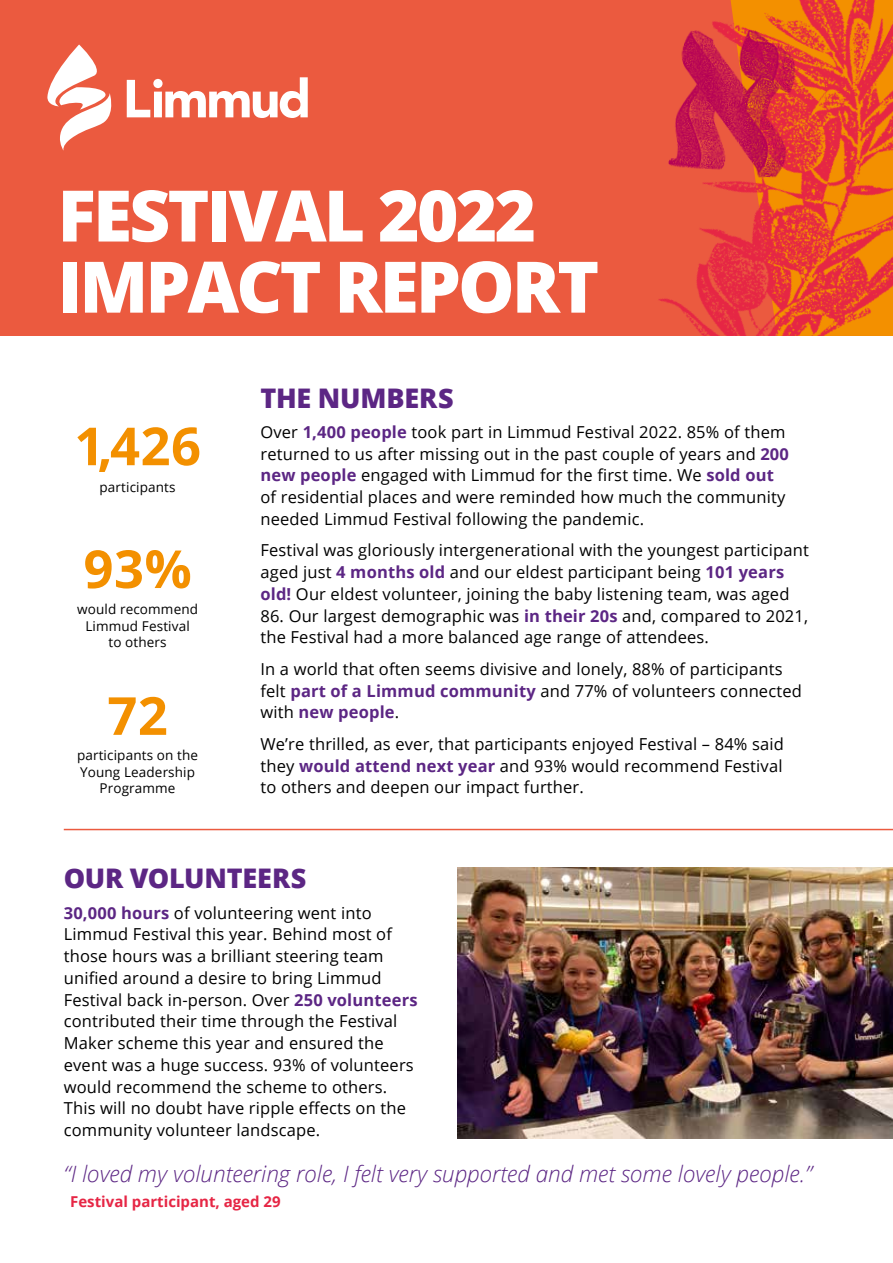
<style>
.page{position:relative;width:893px;height:1263px;background:#fff}
.page>*{position:absolute;margin:0;border:0;box-sizing:border-box;transform-origin:0 0}
.t1{font:800 71.1px/71.1px "Open Sans";letter-spacing:-.04em;color:#fff}
.t2{font:700 52.5px "Open Sans";letter-spacing:.01em;color:#f39000}
.t3{font:800 27px "Open Sans";letter-spacing:-.005em;color:#5c2684}
.t4{font:italic 300 22.5px "Open Sans";color:#5c2684}
.t5{font:16.5px/21.8px "Open Sans";letter-spacing:.01em;color:#000}
.t6{font:700 15px "Open Sans";color:#e62645}
.t7{font:13.5px/16.5px "Open Sans";letter-spacing:.01em;color:#000;text-align:center}
.s1{font-weight:700;color:#5c2684}
</style>
<div class="page">
<div style="left:0;top:0;width:893px;height:336px;background:#eb5a3f"></div>
<img style="left:658px;top:0;width:235px;height:336px">
<img style="left:658px;top:13px;width:156px;height:210px">
<svg style="left:127px;top:77px;width:181px;height:41px"></svg>
<svg style="left:47px;top:45px;width:65px;height:106px"></svg>
<hr style="left:64px;top:829px;width:829px;height:1px;background:#eb5a3f">
<img style="left:457px;top:868px;width:436px;height:270px">
<h1 class="t1" style="left:58px;top:176px;width:543px">FESTIVAL 2022<br>IMPACT REPORT</h1>
<h2 class="t2" style="left:74px;top:409px;width:128px">1,426</h2>
<p class="t7" style="left:100px;top:478px;width:78px">participants</p>
<h2 class="t2" style="left:83px;top:532px;width:110px">93%</h2>
<p class="t7" style="left:77px;top:601px;width:122px">would recommend<br>Limmud Festival<br>to others</p>
<h2 class="t2" style="left:107px;top:679px;width:62px">72</h2>
<p class="t7" style="left:77px;top:747px;width:123px">participants on the<br>Young Leadership<br>Programme</p>
<h3 class="t3" style="left:260px;top:377px;width:195px">THE NUMBERS</h3>
<p class="t5" style="left:260px;top:421px;width:530px">Over <span class="s1">1,400 people</span> took part in Limmud Festival 2022. 85% of them returned to us after missing out in the past couple of years and <span class="s1">200 new people</span> engaged with Limmud for the first time. We <span class="s1">sold out </span>of residential places and were reminded how much the community needed Limmud Festival following the pandemic.</p>
<p class="t5" style="left:260px;top:539px;width:550px">Festival was gloriously intergenerational with the youngest participant aged just <span class="s1">4 months old</span> and our eldest participant being <span class="s1">101 years old!</span> Our eldest volunteer, joining the baby listening team, was aged</p>
<p class="t5" style="left:260px;top:604px;width:549px">86. Our largest demographic was <span class="s1">in their 20s</span> and, compared to 2021, the Festival had a more balanced age range of attendees.</p>
<p class="t5" style="left:260px;top:658px;width:543px">In a world that often seems divisive and lonely, 88% of participants felt <span class="s1">part of a Limmud community</span> and 77% of volunteers connected with <span class="s1">new people</span>.</p>
<p class="t5" style="left:260px;top:733px;width:525px;text-align:justify">We’re thrilled, as ever, that participants enjoyed Festival – 84% said they <span class="s1">would attend next year</span> and 93% would recommend Festival to others and deepen our impact further.</p>
<h3 class="t3" style="left:64px;top:858px;width:244px">OUR VOLUNTEERS</h3>
<p class="t5" style="left:64px;top:901px;width:355px"><span class="s1">30,000 hours</span> of volunteering went into Limmud Festival this year. Behind most of those hours was a brilliant steering team unified around a desire to bring Limmud Festival back in-person. Over <span class="s1">250 volunteers </span>contributed their time through the Festival Maker scheme this year and ensured the event was a huge success. 93% of volunteers would recommend the scheme to others.<br>This will no doubt have ripple effects on the community volunteer landscape.</p>
<h3 class="t4" style="left:64px;top:1159px;width:750px">“I loved my volunteering role, I felt very supported and met some lovely people.”</h3>
<p class="t6" style="left:70px;top:1191px;width:212px">Festival participant, aged 29</p>
</div>
